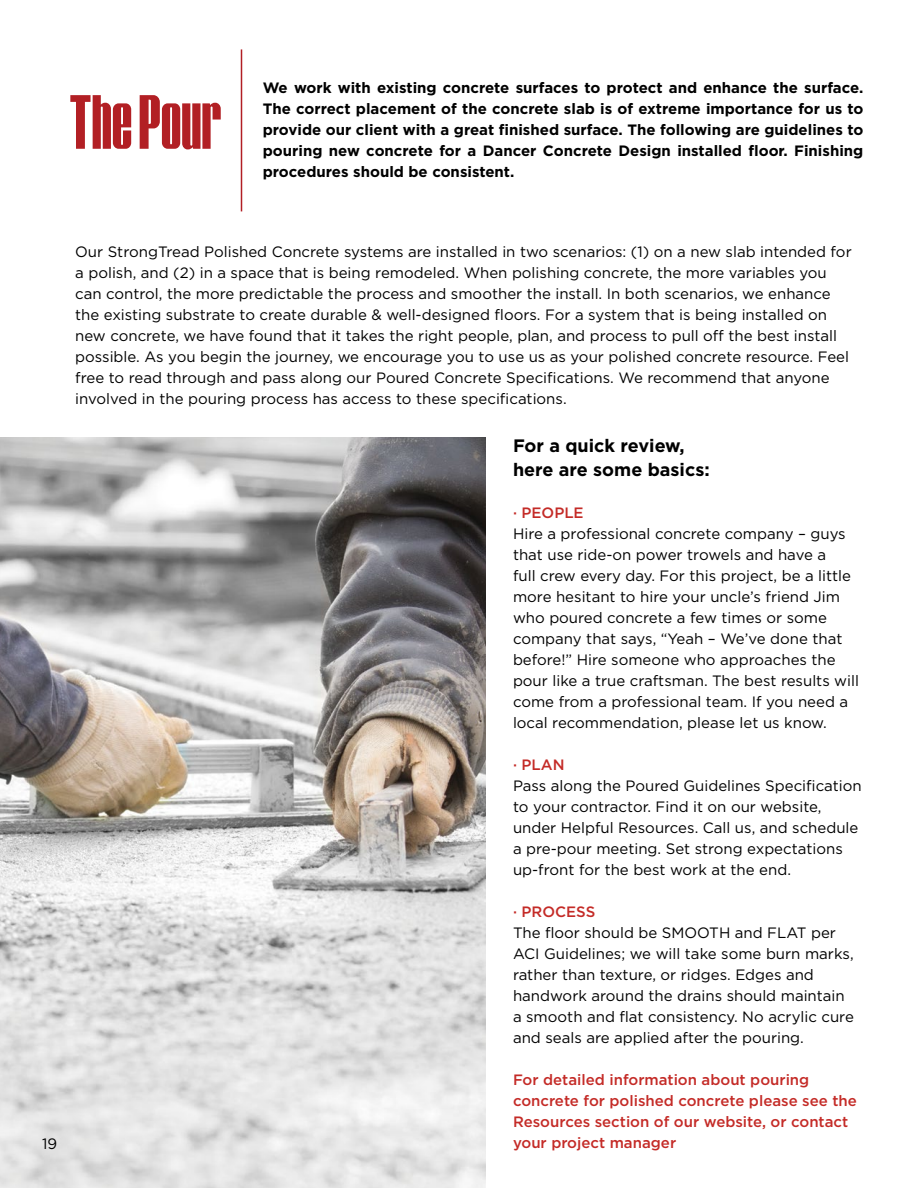
<style>
.page{position:relative;width:918px;height:1188px;background:#fff}
.page>*{position:absolute;margin:0;border:0;box-sizing:border-box;transform-origin:0 0}
.t1{font:700 75px "Chupada";color:#b21f24}
.t2{font:700 18px/24px "Gotham";color:#000}
.t3{font:15px/21px "Gotham";color:#000}
.t4{font:700 15px/21px "Gotham";color:#000;text-align:justify}
.t5{font:500 15px/21px "Gotham";color:#c42b27}
</style>
<div class="page">
<hr style="left:241px;top:49px;width:1px;height:162px;background:#b21f24">
<img style="left:0;top:437px;width:486px;height:751px">
<h1 class="t1" style="left:69px;top:84px;width:154px">The Pour</h1>
<p class="t4" style="left:263px;top:77px;width:602px">We work with existing concrete surfaces to protect and enhance the surface.<br>The correct placement of the concrete slab is of extreme importance for us to provide our client with a great finished surface. The following are guidelines to pouring new concrete for a Dancer Concrete Design installed floor. Finishing procedures should be consistent.</p>
<p class="t3" style="left:75px;top:241px;width:778px">Our StrongTread Polished Concrete systems are installed in two scenarios: (1) on a new slab intended for a polish, and (2) in a space that is being remodeled. When polishing concrete, the more variables you can control, the more predictable the process and smoother the install. In both scenarios, we enhance the existing substrate to create durable &amp; well-designed floors. For a system that is being installed on new concrete, we have found that it takes the right people, plan, and process to pull off the best install possible. As you begin the journey, we encourage you to use us as your polished concrete resource. Feel free to read through and pass along our Poured Concrete Specifications. We recommend that anyone involved in the pouring process has access to these specifications.</p>
<p class="t2" style="left:513px;top:434px;width:198px">For a quick review, here are some basics:</p>
<p class="t5" style="left:513px;top:502px;width:72px">· PEOPLE</p>
<p class="t3" style="left:513px;top:523px;width:348px">Hire a professional concrete company – guys that use ride-on power trowels and have a<br>full crew every day. For this project, be a little more hesitant to hire your uncle’s friend Jim who poured concrete a few times or some company that says, “Yeah – We’ve done that before!” Hire someone who approaches the pour like a true craftsman. The best results will come from a professional team. If you need a local recommendation, please let us know.</p>
<p class="t5" style="left:513px;top:754px;width:53px">· PLAN</p>
<p class="t3" style="left:513px;top:775px;width:350px">Pass along the Poured Guidelines Specification to your contractor. Find it on our website, under Helpful Resources. Call us, and schedule a pre-pour meeting. Set strong expectations up-front for the best work at the end.</p>
<p class="t5" style="left:513px;top:901px;width:84px">· PROCESS</p>
<p class="t3" style="left:513px;top:922px;width:342px">The floor should be SMOOTH and FLAT per ACI Guidelines; we will take some burn marks, rather than texture, or ridges. Edges and handwork around the drains should maintain a smooth and flat consistency. No acrylic cure and seals are applied after the pouring.</p>
<p class="t5" style="left:513px;top:1069px;width:345px">For detailed information about pouring concrete for polished concrete please see the<br>Resources section of our website, or contact</p>
<p class="t3" style="left:42px;top:1133px;width:17px">19</p>
<p class="t5" style="left:513px;top:1132px;width:165px">your project manager</p>
</div>
